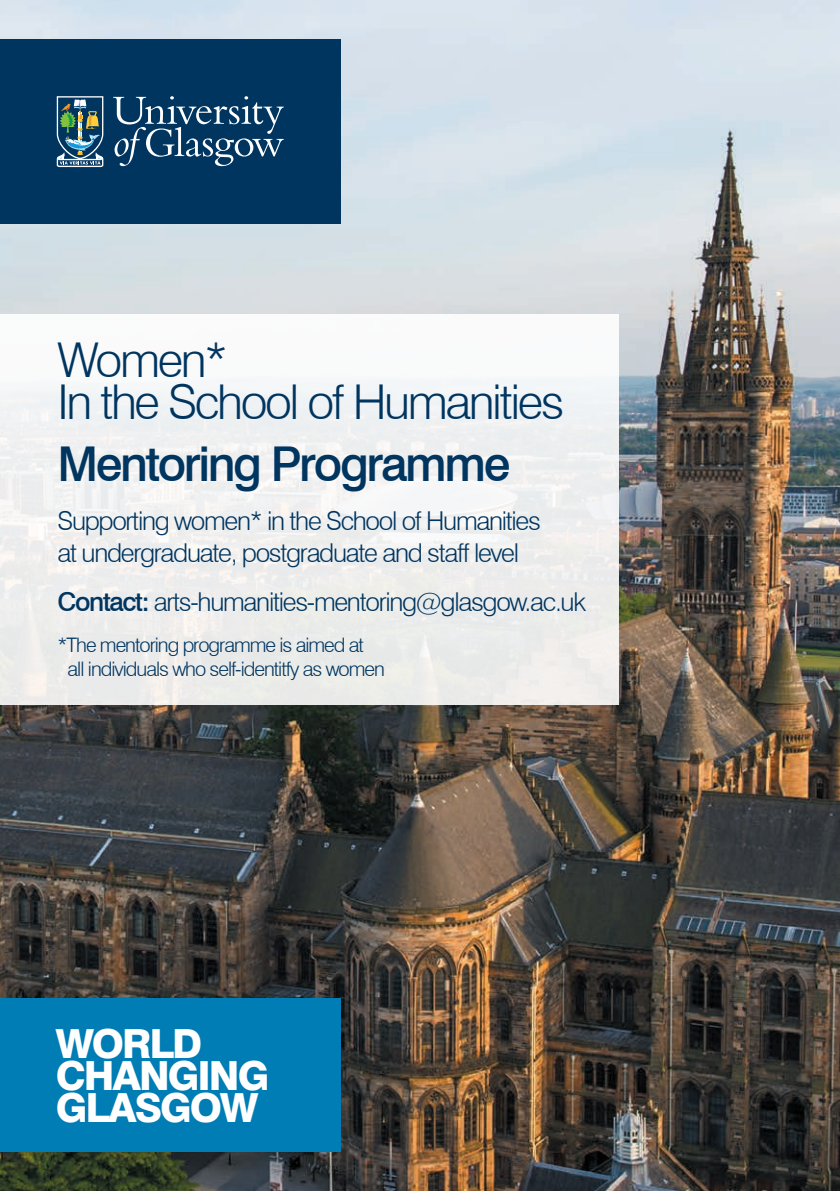
<style>
.page{position:relative;width:840px;height:1191px;background:#fff}
.page>*{position:absolute;margin:0;border:0;box-sizing:border-box;transform-origin:0 0}
.t1{font:300 48px/42px "Swiss 721 BT";letter-spacing:-.05em;color:#003560}
.t2{font:500 48px "Swiss 721 BT";letter-spacing:-.05em;color:#003560}
.t3{font:800 40.2px/32.2px "Swiss 721 BT";letter-spacing:-.05em;color:#fff}
.t4{font:300 26px/32px "Swiss 721 BT";letter-spacing:-.05em;color:#003560}
.t5{font:300 20px/24px "Swiss 721 BT";letter-spacing:-.05em;color:#003560}
.s1{font-weight:500}
</style>
<div class="page">
<img style="left:0;top:0;width:839px;height:1191px">
<div style="left:0;top:39px;width:340px;height:185px;background:#003560"></div>
<svg style="left:113px;top:96px;width:170px;height:70px"></svg>
<svg style="left:57px;top:96px;width:47px;height:71px"></svg>
<div style="left:0;top:998px;width:340px;height:153px;background:#007db5"></div>
<div style="left:0;top:314px;width:618px;height:390px;background:#f0f0f0"></div>
<h1 class="t1" style="left:58px;top:339px;width:508px">Women*<br>In the School of Humanities</h1>
<h1 class="t2" style="left:58px;top:435px;width:454px">Mentoring Programme</h1>
<p class="t4" style="left:58px;top:505px;width:484px">Supporting women* in the School of Humanities at undergraduate, postgraduate and staff level</p>
<p class="t4" style="left:58px;top:586px;width:529px"><span class="s1">Contact:</span> arts-humanities-mentoring@glasgow.ac.uk</p>
<p class="t5" style="left:68px;top:633px;width:318px;text-indent:-10px">*The mentoring programme is aimed at all individuals who self-identitfy as women</p>
<h2 class="t3" style="left:56px;top:1027px;width:215px">WORLD<br>CHANGING<br>GLASGOW</h2>
</div>
